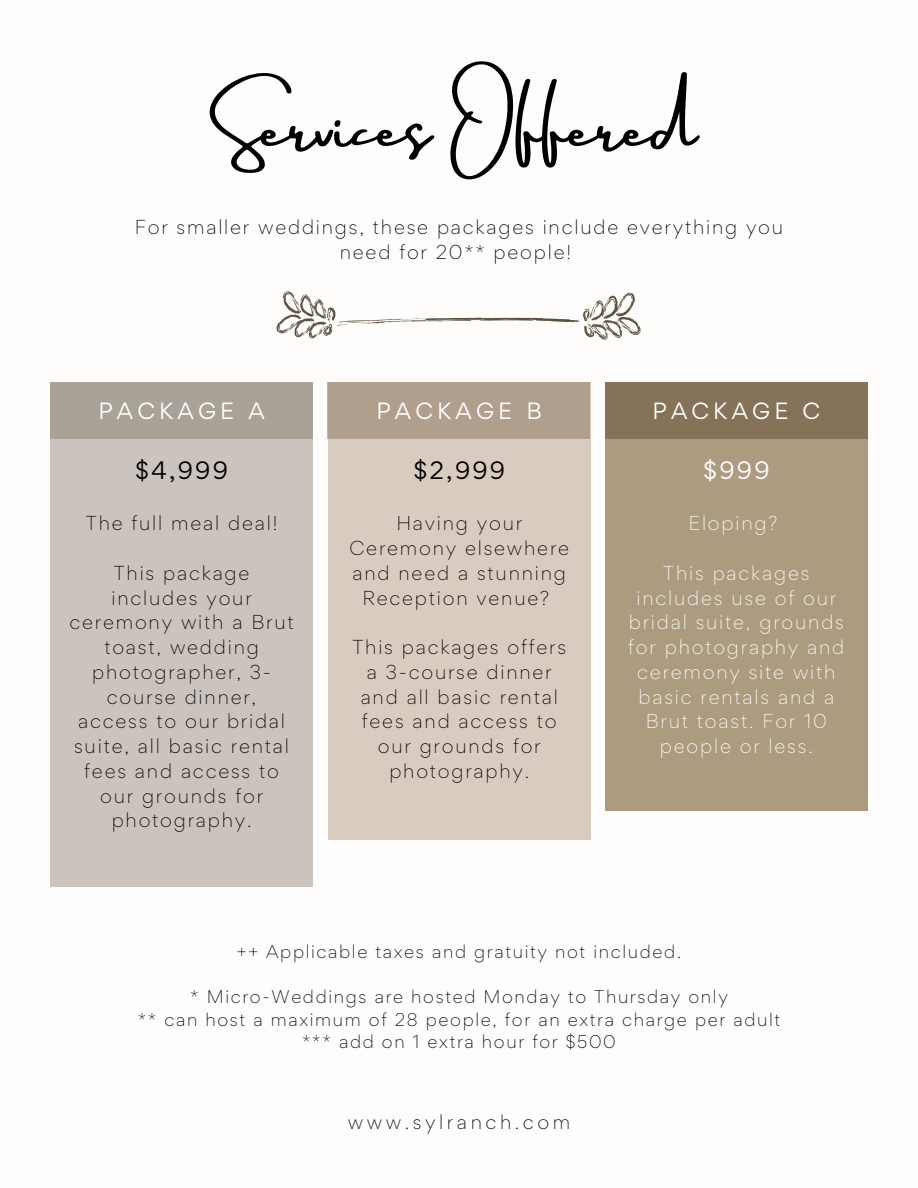
<style>
.page{position:relative;width:918px;height:1188px;background:#fefdfb}
.page>*{position:absolute;margin:0;border:0;box-sizing:border-box;transform-origin:0 0}
.t1{font:63px "Amsterdam Three";color:#000}
.t2{font:22.5px "Gordita";letter-spacing:.1em;color:#000}
.t3{font:22.5px "Gordita";color:#fff}
.t4{font:21px "Gordita";letter-spacing:.2em;color:#fff}
.t5{font:300 18px/24.8px "Gordita";letter-spacing:.1em;color:#000;text-align:center}
.t6{font:300 18px/24.8px "Gordita";letter-spacing:.1em;color:#fff;text-align:center}
.t7{font:300 18px "Gordita";letter-spacing:.2em;color:#000}
.t8{font:300 16.5px/22.5px "Gordita";letter-spacing:.1em;color:#000;text-align:center}
</style>
<div class="page">
<div style="left:50px;top:382px;width:263px;height:504px;background:#cac3be"></div>
<div style="left:328px;top:382px;width:263px;height:458px;background:#d8ccc1"></div>
<div style="left:50px;top:382px;width:263px;height:57px;background:#a8a297"></div>
<div style="left:328px;top:382px;width:262px;height:57px;background:#b09f8d"></div>
<div style="left:605px;top:382px;width:263px;height:428px;background:#ad9b7f"></div>
<div style="left:605px;top:382px;width:263px;height:57px;background:#857258"></div>
<svg style="left:277px;top:291px;width:364px;height:49px"></svg>
<h1 class="t1" style="left:221px;top:92px;width:477px">Services Offered</h1>
<p class="t5" style="left:135px;top:215px;width:650px">For smaller weddings, these packages include everything you need for 20** people!</p>
<p class="t4" style="left:98px;top:396px;width:168px">PACKAGE A</p>
<p class="t4" style="left:376px;top:396px;width:167px">PACKAGE B</p>
<p class="t2" style="left:135px;top:455px;width:94px">$4,999</p>
<p class="t2" style="left:413px;top:455px;width:93px">$2,999</p>
<p class="t5" style="left:86px;top:511px;width:193px">The full meal deal!</p>
<p class="t5" style="left:70px;top:560px;width:226px">This package includes your ceremony with a Brut toast, wedding photographer, 3- course dinner,<br>access to our bridal suite, all basic rental fees and access to our grounds for photography.</p>
<p class="t5" style="left:349px;top:511px;width:221px">Having your<br>Ceremony elsewhere and need a stunning<br>Reception venue?</p>
<p class="t5" style="left:352px;top:635px;width:215px">This packages offers a 3-course dinner and all basic rental fees and access to our grounds for photography.</p>
<p class="t4" style="left:653px;top:396px;width:169px">PACKAGE C</p>
<p class="t3" style="left:703px;top:455px;width:68px">$999</p>
<p class="t6" style="left:688px;top:511px;width:90px">Eloping?</p>
<p class="t6" style="left:628px;top:560px;width:218px">This packages includes use of our bridal suite, grounds for photography and ceremony site with basic rentals and a<br>Brut toast. For 10 people or less.</p>
<p class="t8" style="left:237px;top:941px;width:446px">++ Applicable taxes and gratuity not included.</p>
<p class="t8" style="left:138px;top:986px;width:644px">* Micro-Weddings are hosted Monday to Thursday only<br>** can host a maximum of 28 people, for an extra charge per adult *** add on 1 extra hour for $500</p>
<p class="t7" style="left:348px;top:1110px;width:224px">www.sylranch.com</p>
</div>
